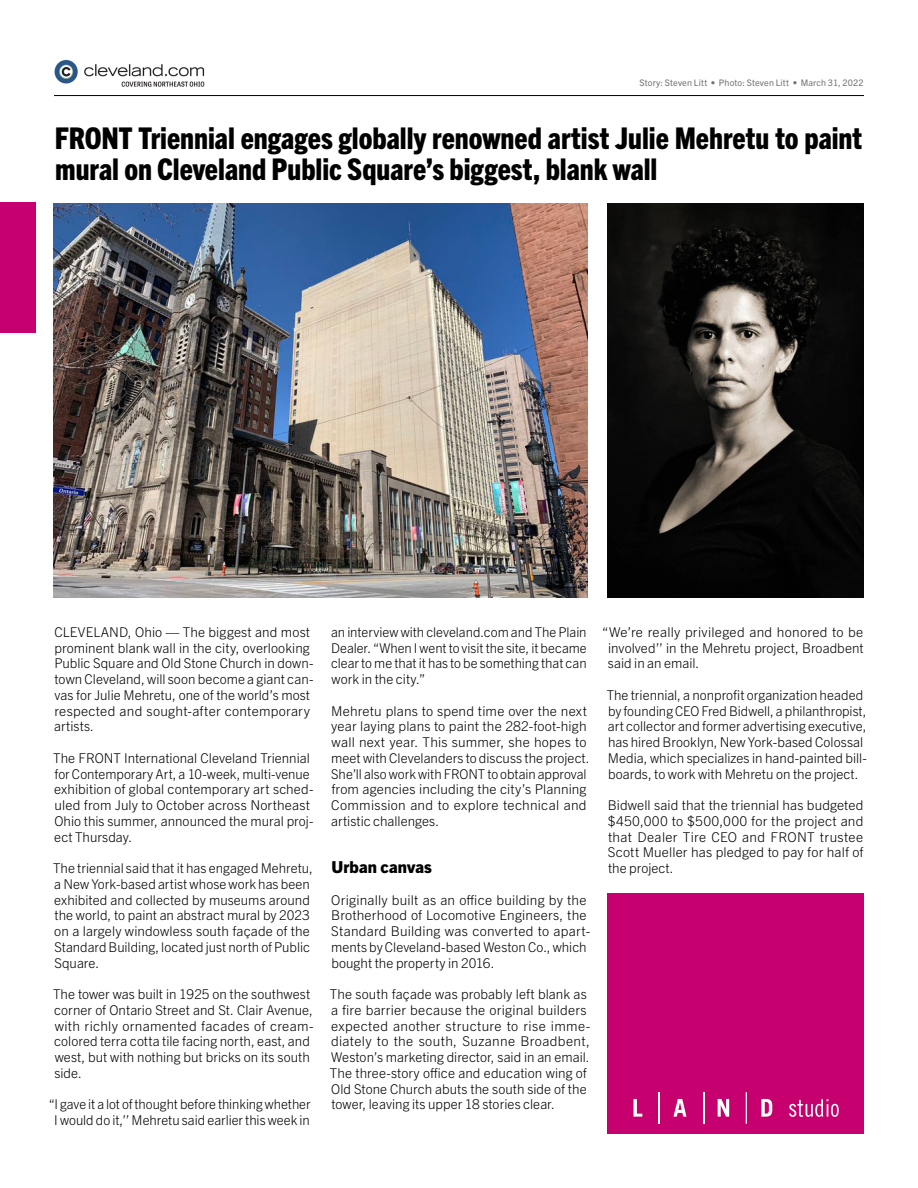
<style>
.page{position:relative;width:918px;height:1188px;background:#fff}
.page>*{position:absolute;margin:0;border:0;box-sizing:border-box;transform-origin:0 0}
.Headline{font:800 condensed 30px/31.5px "Trade Gothic Next LT Pro";color:#000}
.Body_Text{font:800 16.5px "Trade Gothic Next LT Pro";letter-spacing:.005em;color:#000}
.Body_Text-2{font:300 13.5px/15.8px "Trade Gothic Next LT Pro";letter-spacing:.005em;color:#000}
.By_Date{font:9px "Trade Gothic Next LT Pro";letter-spacing:.015em;color:#717073}
</style>
<div class="page">
<img style="left:54px;top:203px;width:533px;height:394px">
<img style="left:607px;top:203px;width:257px;height:394px">
<hr style="left:54px;top:95px;width:810px;height:1px;background:#000">
<div style="left:607px;top:894px;width:257px;height:240px;background:#c6006f"></div>
<div style="left:0;top:203px;width:36px;height:130px;background:#c6006f"></div>
<svg style="left:634px;top:1099px;width:8px;height:18px"></svg>
<svg style="left:673px;top:1099px;width:13px;height:18px"></svg>
<svg style="left:718px;top:1099px;width:11px;height:18px"></svg>
<svg style="left:761px;top:1099px;width:11px;height:18px"></svg>
<hr style="left:658px;top:1092px;width:2px;height:32px;background:#fff">
<hr style="left:703px;top:1092px;width:1px;height:32px;background:#fff">
<hr style="left:746px;top:1092px;width:1px;height:32px;background:#fff">
<svg style="left:789px;top:1099px;width:50px;height:18px"></svg>
<img style="left:55px;top:59px;width:150px;height:28px">
<p class="By_Date" style="left:640px;top:76px;width:225px">Story: Steven Litt • Photo: Steven Litt • March 31, 2022</p>
<p class="Headline" style="left:55px;top:120px;width:809px">FRONT Triennial engages globally renowned artist Julie Mehretu to paint mural on Cleveland Public Square’s biggest, blank wall</p>
<p class="Body_Text-2" style="left:54px;top:623px;width:261px">CLEVELAND, Ohio — The biggest and most prominent blank wall in the city, overlooking Public Square and Old Stone Church in down&shy;town Cleveland, will soon become a giant can&shy;vas for Julie Mehretu, one of the world’s most respected and sought-after contemporary artists.</p>
<p class="Body_Text-2" style="left:53px;top:749px;width:262px">The FRONT International Cleveland Triennial for Contemporary Art, a 10-week, multi-venue exhibition of global contemporary art sched&shy;uled from July to October across Northeast Ohio this summer, announced the mural proj&shy;ect Thursday.</p>
<p class="Body_Text-2" style="left:53px;top:859px;width:261px">The triennial said that it has engaged Mehretu, a New York-based artist whose work has been exhibited and collected by museums around the world, to paint an abstract mural by 2023 on a largely windowless south façade of the Standard Building, located just north of Public Square.</p>
<p class="Body_Text-2" style="left:53px;top:985px;width:262px">The tower was built in 1925 on the southwest corner of Ontario Street and St. Clair Avenue, with richly ornamented facades of cream&shy;colored terra cotta tile facing north, east, and west, but with nothing but bricks on its south side.</p>
<p class="Body_Text-2" style="left:49px;top:1096px;width:263px;text-align:center">“I gave it a lot of thought before thinking whether<br>I would do it,’’ Mehretu said earlier this week in</p>
<p class="Body_Text-2" style="left:331px;top:623px;width:257px;text-align:justify">an interview with cleveland.com and The Plain Dealer. “When I went to visit the site, it became clear to me that it has to be something that can work in the city.”</p>
<p class="Body_Text-2" style="left:331px;top:702px;width:260px">Mehretu plans to spend time over the next year laying plans to paint the 282-foot-high wall next year. This summer, she hopes to meet with Clevelanders to discuss the project.<br>She’ll also work with FRONT to obtain approval from agencies including the city’s Planning Commission and to explore technical and artistic challenges.</p>
<p class="Body_Text" style="left:331px;top:856px;width:102px">Urban canvas</p>
<p class="Body_Text-2" style="left:331px;top:891px;width:261px">Originally built as an office building by the Brotherhood of Locomotive Engineers, the Standard Building was converted to apart&shy;ments by Cleveland-based Weston Co., which bought the property in 2016.</p>
<p class="Body_Text-2" style="left:330px;top:985px;width:262px">The south façade was probably left blank as a fire barrier because the original builders expected another structure to rise imme&shy;diately to the south, Suzanne Broadbent, Weston’s marketing director, said in an email.<br>The three-story office and education wing of Old Stone Church abuts the south side of the tower, leaving its upper 18 stories clear.</p>
<p class="Body_Text-2" style="left:608px;top:623px;width:257px;text-align:justify;text-indent:-6px">“We’re really privileged and honored to be involved’’ in the Mehretu project, Broadbent said in an email.</p>
<p class="Body_Text-2" style="left:607px;top:686px;width:262px">The triennial, a nonprofit organization headed by founding CEO Fred Bidwell, a philanthropist, art collector and former advertising executive, has hired Brooklyn, New York-based Colossal Media, which specializes in hand-painted bill&shy;boards, to work with Mehretu on the project.</p>
<p class="Body_Text-2" style="left:608px;top:796px;width:257px;text-align:justify">Bidwell said that the triennial has budgeted $450,000 to $500,000 for the project and that Dealer Tire CEO and FRONT trustee Scott Mueller has pledged to pay for half of the project.</p>
</div>
